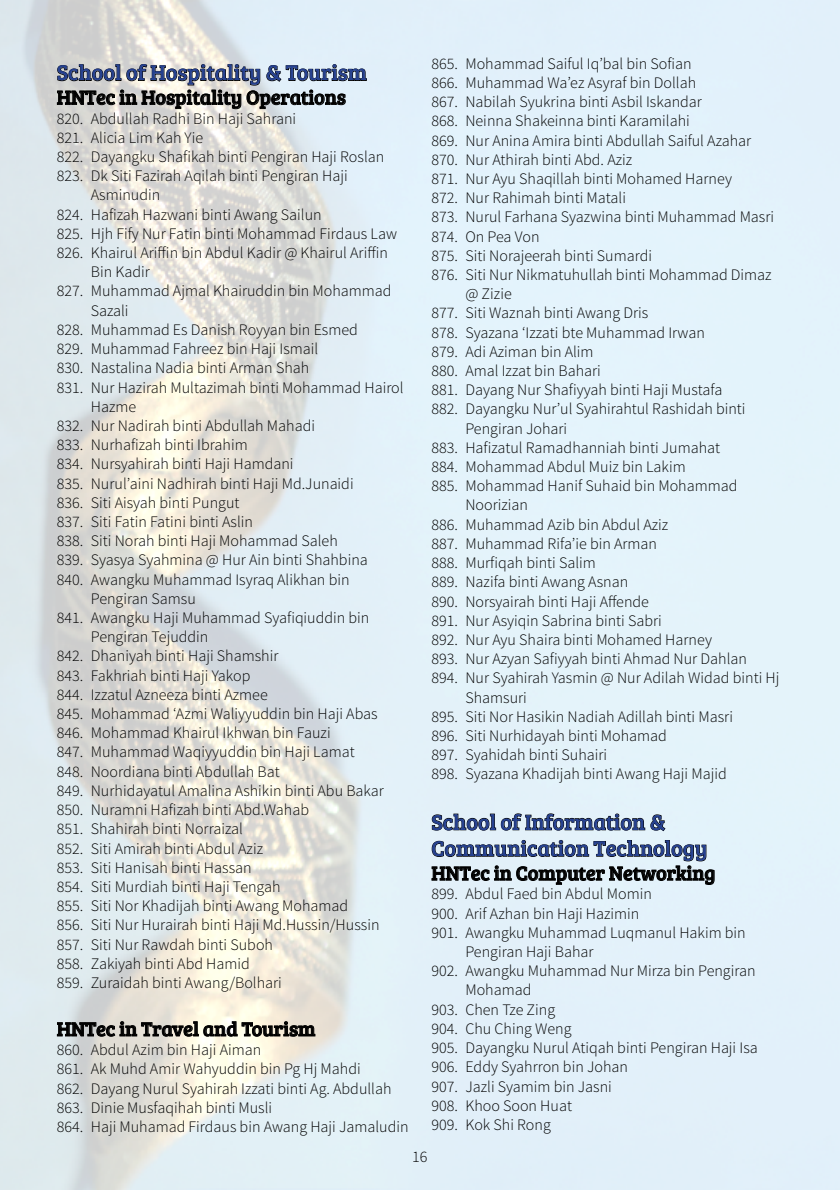
<style>
.page{position:relative;width:840px;height:1191px;background:#fff}
.page>*{position:absolute;margin:0;border:0;box-sizing:border-box;transform-origin:0 0}
.t1{font:22px/26.4px "Bree Serif";color:#25408f}
.t2{font:20px "Bree Serif";color:#000}
.t3{font:300 16px/19.2px "Source Sans Pro";color:#000}
</style>
<div class="page">
<img style="left:0;top:0;width:839px;height:1189px">
<svg style="left:57px;top:64px;width:309px;height:45px;background:#abadad"></svg>
<svg style="left:57px;top:1021px;width:258px;height:16px;background:#9e9b93"></svg>
<svg style="left:431px;top:813px;width:213px;height:17px;background:#9da7ad"></svg>
<svg style="left:650px;top:814px;width:15px;height:17px"></svg>
<svg style="left:431px;top:840px;width:283px;height:45px;background:#abb6bd"></svg>
<h1 class="t1" style="left:57px;top:58px;width:311px">School of Hospitality &amp; Tourism</h1>
<p class="t2" style="left:57px;top:83px;width:290px">HNTec in Hospitality Operations</p>
<p class="t3" style="left:57px;top:109px;width:241px">820. Abdullah Radhi Bin Haji Sahrani</p>
<p class="t3" style="left:57px;top:128px;width:148px">821. Alicia Lim Kah Yie</p>
<p class="t3" style="left:57px;top:147px;width:329px">822. Dayangku Shafikah binti Pengiran Haji Roslan</p>
<p class="t3" style="left:57px;top:166px;width:292px">823. Dk Siti Fazirah Aqilah binti Pengiran Haji</p>
<p class="t3" style="left:91px;top:186px;width:71px">Asminudin</p>
<p class="t3" style="left:57px;top:205px;width:266px">824. Hafizah Hazwani binti Awang Sailun</p>
<p class="t3" style="left:57px;top:224px;width:341px">825. Hjh Fify Nur Fatin binti Mohammad Firdaus Law</p>
<p class="t3" style="left:57px;top:243px;width:332px">826. Khairul Ariffin bin Abdul Kadir @ Khairul Ariffin</p>
<p class="t3" style="left:91px;top:262px;width:60px">Bin Kadir</p>
<p class="t3" style="left:57px;top:282px;width:336px">827. Muhammad Ajmal Khairuddin bin Mohammad</p>
<p class="t3" style="left:91px;top:301px;width:39px">Sazali</p>
<p class="t3" style="left:57px;top:320px;width:302px">828. Muhammad Es Danish Royyan bin Esmed</p>
<p class="t3" style="left:57px;top:339px;width:263px">829. Muhammad Fahreez bin Haji Ismail</p>
<p class="t3" style="left:57px;top:358px;width:254px">830. Nastalina Nadia binti Arman Shah</p>
<p class="t3" style="left:57px;top:378px;width:348px">831. Nur Hazirah Multazimah binti Mohammad Hairol</p>
<p class="t3" style="left:91px;top:397px;width:47px">Hazme</p>
<p class="t3" style="left:57px;top:416px;width:260px">832. Nur Nadirah binti Abdullah Mahadi</p>
<p class="t3" style="left:57px;top:435px;width:192px">833. Nurhafizah binti Ibrahim</p>
<p class="t3" style="left:57px;top:454px;width:238px">834. Nursyahirah binti Haji Hamdani</p>
<p class="t3" style="left:57px;top:474px;width:298px">835. Nurul’aini Nadhirah binti Haji Md.Junaidi</p>
<p class="t3" style="left:57px;top:493px;width:184px">836. Siti Aisyah binti Pungut</p>
<p class="t3" style="left:57px;top:512px;width:198px">837. Siti Fatin Fatini binti Aslin</p>
<p class="t3" style="left:57px;top:531px;width:282px">838. Siti Norah binti Haji Mohammad Saleh</p>
<p class="t3" style="left:57px;top:550px;width:312px">839. Syasya Syahmina @ Hur Ain binti Shahbina</p>
<p class="t3" style="left:57px;top:570px;width:294px">840. Awangku Muhammad Isyraq Alikhan bin</p>
<p class="t3" style="left:91px;top:589px;width:106px">Pengiran Samsu</p>
<p class="t3" style="left:57px;top:608px;width:314px">841. Awangku Haji Muhammad Syafiqiuddin bin</p>
<p class="t3" style="left:91px;top:627px;width:119px">Pengiran Tejuddin</p>
<p class="t3" style="left:57px;top:646px;width:223px">842. Dhaniyah binti Haji Shamshir</p>
<p class="t3" style="left:57px;top:666px;width:195px">843. Fakhriah binti Haji Yakop</p>
<p class="t3" style="left:57px;top:685px;width:212px">844. Izzatul Azneeza binti Azmee</p>
<p class="t3" style="left:57px;top:704px;width:322px">845. Mohammad ‘Azmi Waliyyuddin bin Haji Abas</p>
<p class="t3" style="left:57px;top:723px;width:275px">846. Mohammad Khairul Ikhwan bin Fauzi</p>
<p class="t3" style="left:57px;top:742px;width:299px">847. Muhammad Waqiyyuddin bin Haji Lamat</p>
<p class="t3" style="left:57px;top:762px;width:224px">848. Noordiana binti Abdullah Bat</p>
<p class="t3" style="left:57px;top:781px;width:328px">849. Nurhidayatul Amalina Ashikin binti Abu Bakar</p>
<p class="t3" style="left:57px;top:800px;width:254px">850. Nuramni Hafizah binti Abd.Wahab</p>
<p class="t3" style="left:57px;top:819px;width:187px">851. Shahirah binti Norraizal</p>
<p class="t3" style="left:57px;top:838px;width:208px">852. Siti Amirah binti Abdul Aziz</p>
<p class="t3" style="left:57px;top:858px;width:196px">853. Siti Hanisah binti Hassan</p>
<p class="t3" style="left:57px;top:877px;width:225px">854. Siti Murdiah binti Haji Tengah</p>
<p class="t3" style="left:57px;top:896px;width:293px">855. Siti Nor Khadijah binti Awang Mohamad</p>
<p class="t3" style="left:57px;top:915px;width:324px">856. Siti Nur Hurairah binti Haji Md.Hussin/Hussin</p>
<p class="t3" style="left:57px;top:934px;width:218px">857. Siti Nur Rawdah binti Suboh</p>
<p class="t3" style="left:57px;top:954px;width:194px">858. Zakiyah binti Abd Hamid</p>
<p class="t3" style="left:57px;top:973px;width:226px">859. Zuraidah binti Awang/Bolhari</p>
<p class="t2" style="left:57px;top:1014px;width:260px">HNTec in Travel and Tourism</p>
<p class="t3" style="left:57px;top:1040px;width:353px">860. Abdul Azim bin Haji Aiman<br>861. Ak Muhd Amir Wahyuddin bin Pg Hj Mahdi<br>862. Dayang Nurul Syahirah Izzati binti Ag. Abdullah 863. Dinie Musfaqihah binti Musli<br>864. Haji Muhamad Firdaus bin Awang Haji Jamaludin</p>
<p class="t3" style="left:431px;top:54px;width:262px">865. Mohammad Saiful Iq’bal bin Sofian</p>
<p class="t3" style="left:431px;top:73px;width:266px">866. Muhammad Wa’ez Asyraf bin Dollah</p>
<p class="t3" style="left:431px;top:92px;width:272px">867. Nabilah Syukrina binti Asbil Iskandar</p>
<p class="t3" style="left:431px;top:111px;width:260px">868. Neinna Shakeinna binti Karamilahi</p>
<p class="t3" style="left:431px;top:131px;width:321px">869. Nur Anina Amira binti Abdullah Saiful Azahar</p>
<p class="t3" style="left:431px;top:150px;width:202px">870. Nur Athirah binti Abd. Aziz</p>
<p class="t3" style="left:431px;top:169px;width:302px">871. Nur Ayu Shaqillah binti Mohamed Harney</p>
<p class="t3" style="left:431px;top:188px;width:196px">872. Nur Rahimah binti Matali</p>
<p class="t3" style="left:431px;top:207px;width:344px">873. Nurul Farhana Syazwina binti Muhammad Masri</p>
<p class="t3" style="left:431px;top:227px;width:110px">874. On Pea Von</p>
<p class="t3" style="left:431px;top:246px;width:222px">875. Siti Norajeerah binti Sumardi</p>
<p class="t3" style="left:431px;top:265px;width:342px">876. Siti Nur Nikmatuhullah binti Mohammad Dimaz</p>
<p class="t3" style="left:465px;top:284px;width:48px">@ Zizie</p>
<p class="t3" style="left:431px;top:303px;width:218px">877. Siti Waznah binti Awang Dris</p>
<p class="t3" style="left:431px;top:323px;width:275px">878. Syazana ‘Izzati bte Muhammad Irwan</p>
<p class="t3" style="left:431px;top:342px;width:164px">879. Adi Aziman bin Alim</p>
<p class="t3" style="left:431px;top:361px;width:171px">880. Amal Izzat bin Bahari</p>
<p class="t3" style="left:431px;top:380px;width:292px">881. Dayang Nur Shafiyyah binti Haji Mustafa</p>
<p class="t3" style="left:431px;top:399px;width:315px">882. Dayangku Nur’ul Syahirahtul Rashidah binti</p>
<p class="t3" style="left:465px;top:419px;width:103px">Pengiran Johari</p>
<p class="t3" style="left:431px;top:438px;width:290px">883. Hafizatul Ramadhanniah binti Jumahat</p>
<p class="t3" style="left:431px;top:457px;width:256px">884. Mohammad Abdul Muiz bin Lakim</p>
<p class="t3" style="left:431px;top:476px;width:307px">885. Mohammad Hanif Suhaid bin Mohammad</p>
<p class="t3" style="left:465px;top:495px;width:64px">Noorizian</p>
<p class="t3" style="left:431px;top:515px;width:238px">886. Muhammad Azib bin Abdul Aziz</p>
<p class="t3" style="left:431px;top:534px;width:227px">887. Muhammad Rifa’ie bin Arman</p>
<p class="t3" style="left:431px;top:553px;width:166px">888. Murfiqah binti Salim</p>
<p class="t3" style="left:431px;top:572px;width:198px">889. Nazifa binti Awang Asnan</p>
<p class="t3" style="left:431px;top:591px;width:219px">890. Norsyairah binti Haji Affende</p>
<p class="t3" style="left:431px;top:611px;width:232px">891. Nur Asyiqin Sabrina binti Sabri</p>
<p class="t3" style="left:431px;top:630px;width:282px">892. Nur Ayu Shaira binti Mohamed Harney</p>
<p class="t3" style="left:431px;top:649px;width:317px">893. Nur Azyan Safiyyah binti Ahmad Nur Dahlan</p>
<p class="t3" style="left:431px;top:668px;width:349px">894. Nur Syahirah Yasmin @ Nur Adilah Widad binti Hj</p>
<p class="t3" style="left:465px;top:687px;width:63px">Shamsuri</p>
<p class="t3" style="left:431px;top:707px;width:303px">895. Siti Nor Hasikin Nadiah Adillah binti Masri</p>
<p class="t3" style="left:431px;top:726px;width:237px">896. Siti Nurhidayah binti Mohamad</p>
<p class="t3" style="left:431px;top:745px;width:177px">897. Syahidah binti Suhairi</p>
<p class="t3" style="left:431px;top:764px;width:297px">898. Syazana Khadijah binti Awang Haji Majid</p>
<h1 class="t1" style="left:431px;top:808px;width:277px">School of Information &amp;<br>Communication Technology</h1>
<p class="t2" style="left:431px;top:858px;width:285px">HNTec in Computer Networking</p>
<p class="t3" style="left:431px;top:884px;width:222px">899. Abdul Faed bin Abdul Momin</p>
<p class="t3" style="left:431px;top:903px;width:209px">900. Arif Azhan bin Haji Hazimin</p>
<p class="t3" style="left:431px;top:923px;width:316px">901. Awangku Muhammad Luqmanul Hakim bin</p>
<p class="t3" style="left:465px;top:942px;width:130px">Pengiran Haji Bahar</p>
<p class="t3" style="left:431px;top:961px;width:325px">902. Awangku Muhammad Nur Mirza bin Pengiran</p>
<p class="t3" style="left:465px;top:980px;width:67px">Mohamad</p>
<p class="t3" style="left:431px;top:999px;width:125px">903. Chen Tze Zing</p>
<p class="t3" style="left:431px;top:1019px;width:142px">904. Chu Ching Weng</p>
<p class="t3" style="left:431px;top:1038px;width:328px">905. Dayangku Nurul Atiqah binti Pengiran Haji Isa</p>
<p class="t3" style="left:431px;top:1057px;width:198px">906. Eddy Syahrron bin Johan</p>
<p class="t3" style="left:431px;top:1076px;width:182px">907. Jazli Syamim bin Jasni</p>
<p class="t3" style="left:431px;top:1095px;width:142px">908. Khoo Soon Huat</p>
<p class="t3" style="left:431px;top:1115px;width:121px">909. Kok Shi Rong</p>
<p class="t3" style="left:412px;top:1146px;width:17px">16</p>
</div>
